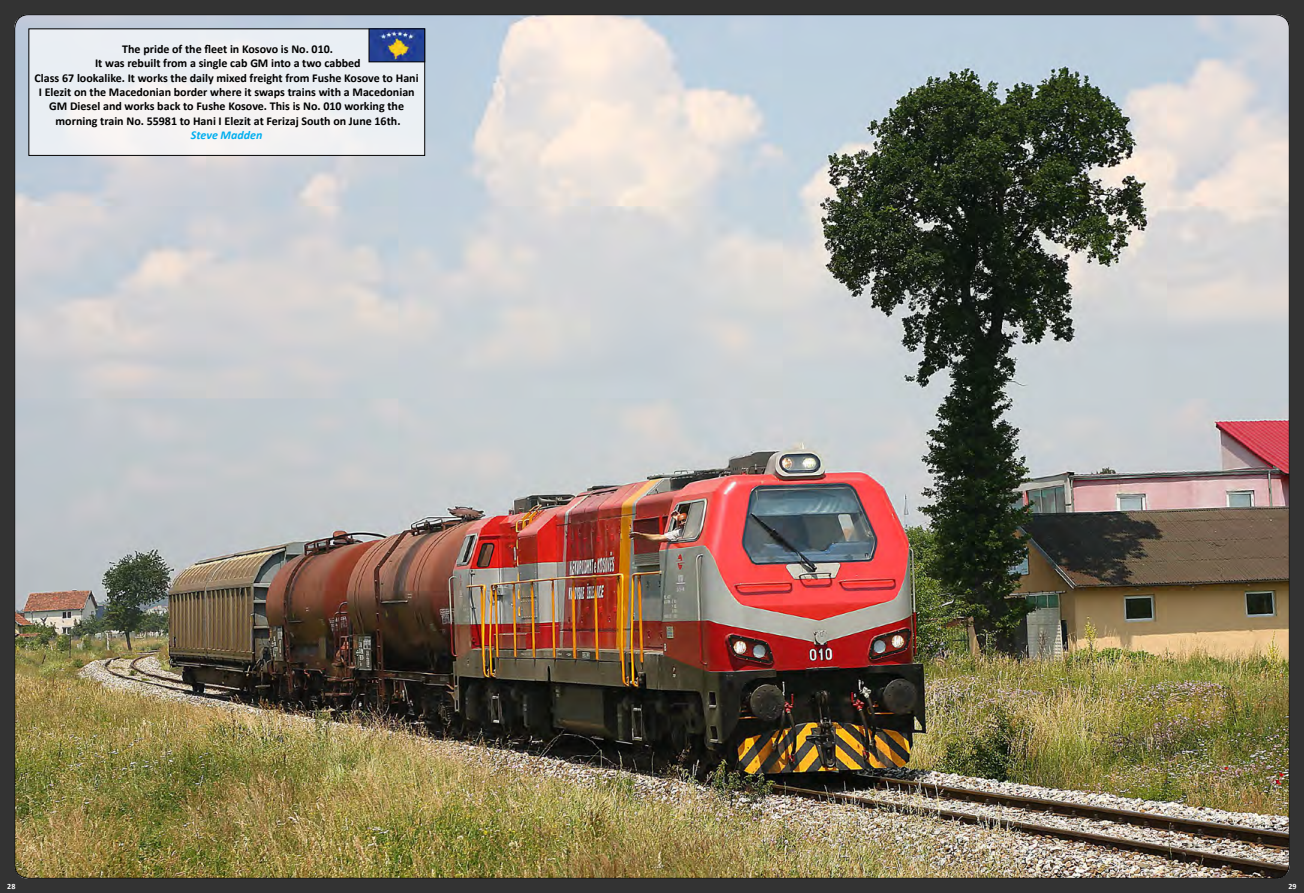
<style>
.page{position:relative;width:1304px;height:893px;background:#333}
.page>*{position:absolute;margin:0;border:0;box-sizing:border-box;transform-origin:0 0}
.t1{font:700 12px/14.4px "Calibri";color:#000;text-align:center}
.t2{font:italic 700 12px "Calibri";color:#00aeef}
.t3{font:700 8px "Calibri";color:#fff}
</style>
<div class="page">
<img style="left:15px;top:15px;width:1274px;height:863px">
<div style="left:29px;top:29px;width:396px;height:126px;background:linear-gradient(to right,#f0f1f3,#eef1f4)"></div>
<div style="left:28px;top:28px;width:397px;height:128px;border:1px solid #000"></div>
<img style="left:371px;top:30px;width:52px;height:30px">
<div style="left:369px;top:28px;width:56px;height:34px;border:1px solid #000"></div>
<p class="t1" style="left:35px;top:42px;width:386px">The pride of the fleet in Kosovo is No. 010.<br>It was rebuilt from a single cab GM into a two cabbed<br>Class 67 lookalike. It works the daily mixed freight from Fushe Kosove to Hani I Elezit on the Macedonian border where it swaps trains with a Macedonian GM Diesel and works back to Fushe Kosove. This is No. 010 working the morning train No. 55981 to Hani I Elezit at Ferizaj South on June 16th.</p>
<p class="t2" style="left:191px;top:128px;width:73px">Steve Madden</p>
<p class="t3" style="left:7px;top:881px;width:10px">28</p>
<p class="t3" style="left:1289px;top:881px;width:10px">29</p>
</div>
